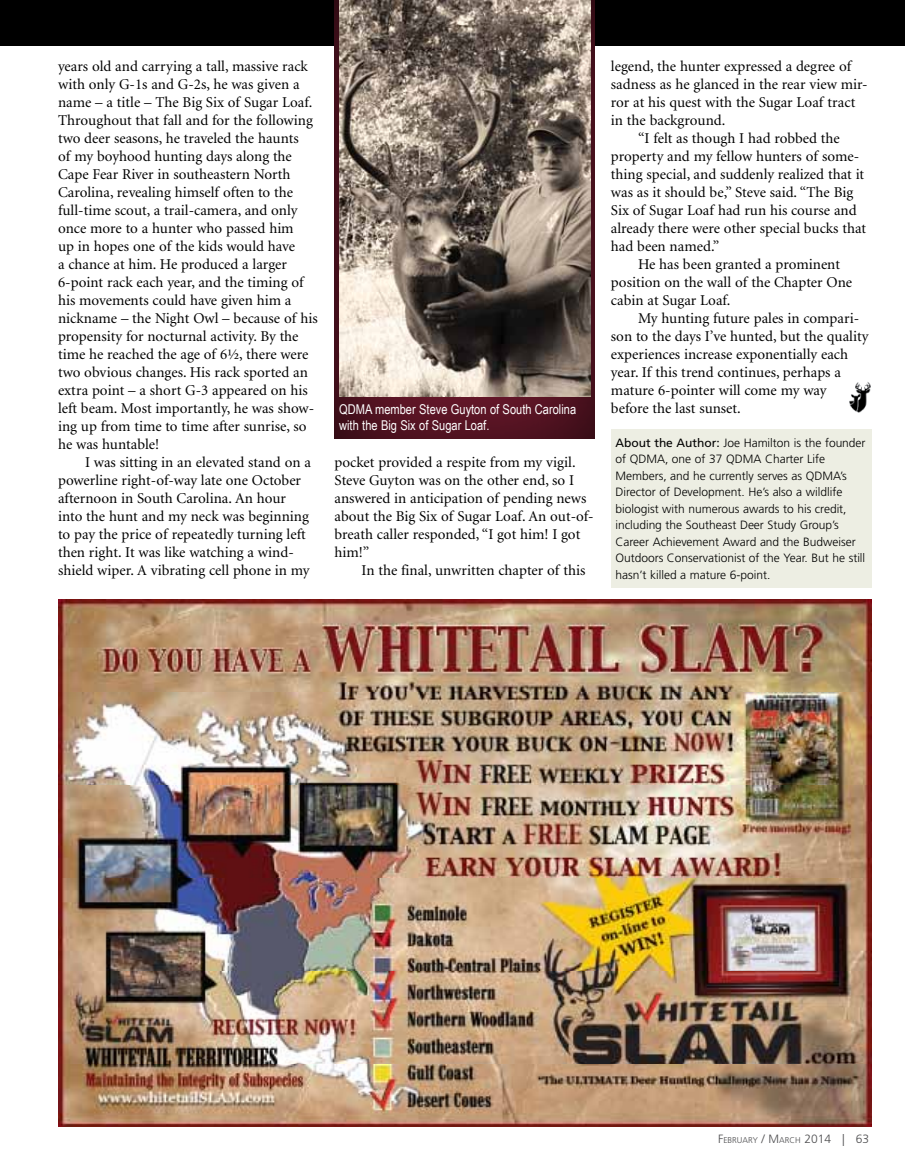
<style>
.page{position:relative;width:905px;height:1175px;background:#fff}
.page>*{position:absolute;margin:0;border:0;box-sizing:border-box;transform-origin:0 0}
.t1{font:15px/18px "Minion";color:#000}
.t2{font:13.5px "Arial Narrow";color:#fff}
.t3{font:300 12px/16.5px "Frutiger";color:#000}
.t4{font:300 8.4px "Frutiger";color:#4d4d4f}
.s1{font-weight:400}
.s2{font-size:12px}
</style>
<div class="page">
<div style="left:0;top:0;width:904px;height:45px;background:#000"></div>
<div style="left:332px;top:0;width:263px;height:439px;background:#000;opacity:.75"></div>
<div style="left:611px;top:428px;width:260px;height:159px;background:#edeee3"></div>
<img style="left:339px;top:0;width:251px;height:397px">
<img style="left:849px;top:382px;width:21px;height:31px">
<img style="left:58px;top:599px;width:813px;height:527px">
<p class="t1" style="left:58px;top:57px;width:261px">years old and carrying a tall, massive rack with only G-1s and G-2s, he was given a name – a title – The Big Six of Sugar Loaf.<br>Throughout that fall and for the following two deer seasons, he traveled the haunts<br>of my boyhood hunting days along the Cape Fear River in southeastern North Carolina, revealing himself often to the full-time scout, a trail-camera, and only once more to a hunter who passed him<br>up in hopes one of the kids would have<br>a chance at him. He produced a larger 6-point rack each year, and the timing of his movements could have given him a nickname – the Night Owl – because of his propensity for nocturnal activity. By the time he reached the age of 6½, there were two obvious changes. His rack sported an extra point – a short G-3 appeared on his left beam. Most importantly, he was show&shy;ing up from time to time after sunrise, so he was huntable!</p>
<p class="t1" style="left:58px;top:453px;width:254px;text-indent:27px">I was sitting in an elevated stand on a powerline right-of-way late one October afternoon in South Carolina. An hour into the hunt and my neck was beginning to pay the price of repeatedly turning left then right. It was like watching a wind&shy;shield wiper. A vibrating cell phone in my</p>
<p class="t1" style="left:334px;top:454px;width:261px">pocket provided a respite from my vigil.<br>Steve Guyton was on the other end, so I answered in anticipation of pending news about the Big Six of Sugar Loaf. An out-of&shy;breath caller responded, “I got him! I got him!”</p>
<p class="t1" style="left:611px;top:57px;width:242px">legend, the hunter expressed a degree of</p>
<p class="t1" style="left:611px;top:75px;width:258px">sadness as he glanced in the rear view mir-</p>
<p class="t1" style="left:611px;top:93px;width:246px">ror at his quest with the Sugar Loaf tract</p>
<p class="t1" style="left:611px;top:111px;width:116px">in the background.</p>
<p class="t1" style="left:638px;top:129px;width:203px">“I felt as though I had robbed the</p>
<p class="t1" style="left:611px;top:147px;width:250px">property and my fellow hunters of some-</p>
<p class="t1" style="left:611px;top:165px;width:255px">thing special, and suddenly realized that it</p>
<p class="t1" style="left:611px;top:183px;width:244px">was as it should be,” Steve said. “The Big</p>
<p class="t1" style="left:611px;top:201px;width:247px">Six of Sugar Loaf had run his course and</p>
<p class="t1" style="left:611px;top:219px;width:257px">already there were other special bucks that</p>
<p class="t1" style="left:611px;top:237px;width:110px">had been named.”</p>
<p class="t1" style="left:638px;top:255px;width:204px">He has been granted a prominent</p>
<p class="t1" style="left:611px;top:273px;width:243px">position on the wall of the Chapter One</p>
<p class="t1" style="left:611px;top:291px;width:121px">cabin at Sugar Loaf.</p>
<p class="t1" style="left:638px;top:309px;width:223px">My hunting future pales in compari-</p>
<p class="t1" style="left:611px;top:327px;width:259px">son to the days I’ve hunted, but the quality</p>
<p class="t1" style="left:611px;top:345px;width:238px">experiences increase exponentially each</p>
<p class="t1" style="left:611px;top:363px;width:231px">year. If this trend continues, perhaps a</p>
<p class="t1" style="left:611px;top:381px;width:217px">mature 6-pointer will come my way</p>
<p class="t2" style="left:339px;top:401px;width:238px">QDMA member Steve Guyton of South Carolina</p>
<p class="t1" style="left:611px;top:399px;width:131px">before the last sunset.</p>
<p class="t2" style="left:339px;top:417px;width:152px">with the Big Six of Sugar Loaf.</p>
<p class="t3" style="left:615px;top:434px;width:251px"><span class="s1">About the Author:</span> Joe Hamilton is the founder of QDMA, one of 37 QDMA Charter Life Members, and he currently serves as QDMA’s Director of Development. He’s also a wildlife biologist with numerous awards to his credit, including the Southeast Deer Study Group’s Career Achievement Award and the Budweiser Outdoors Conservationist of the Year. But he still hasn’t killed a mature 6-point.</p>
<p class="t1" style="left:361px;top:562px;width:225px">In the final, unwritten chapter of this</p>
<p class="t4" style="left:718px;top:1135px;width:152px"><span class="s2">F</span>EBRUARY <span class="s2">/ M</span>ARCH <span class="s2">2014</span> <span class="s2">| 63</span></p>
</div>
